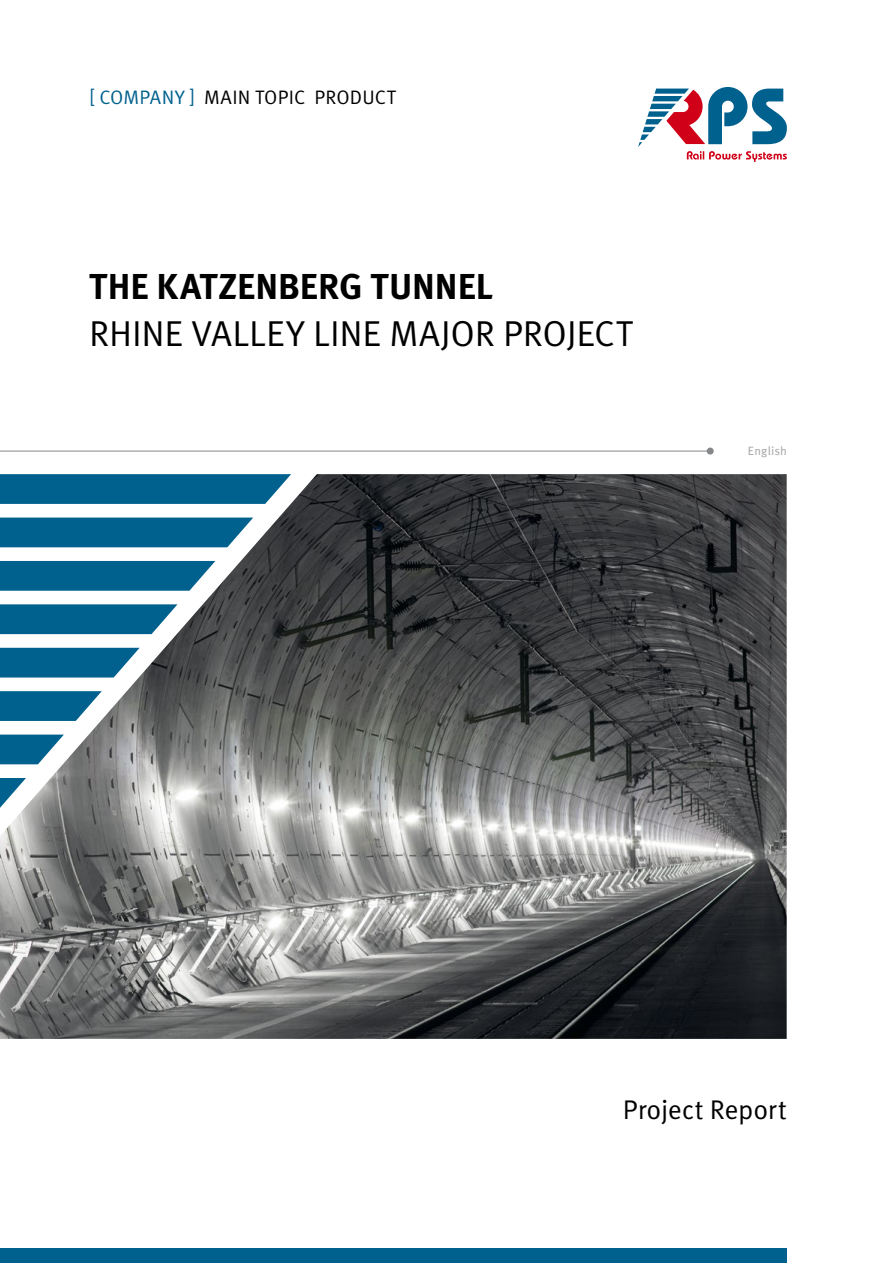
<style>
.page{position:relative;width:893px;height:1263px;background:#fff}
.page>*{position:absolute;margin:0;border:0;box-sizing:border-box;transform-origin:0 0}
.t1{font:36px "Meta Pro";color:#000}
.t2{font:700 36px "Meta Pro";letter-spacing:-.005em;color:#000}
.t3{font:27px "Meta Pro";color:#000}
.t4{font:19.5px "Meta Pro";letter-spacing:.01em;color:#000}
.t5{font:12px "Meta Pro";color:#a1a2a4}
.s1{color:#00618e}
</style>
<div class="page">
<img style="left:0;top:474px;width:787px;height:565px">
<hr style="left:0;top:451px;width:710px;height:1px;background:#87888a">
<div style="left:707px;top:448px;width:7px;height:7px;background:#87888a;border-radius:50%"></div>
<div style="left:0;top:1248px;width:787px;height:15px;background:#00618e"></div>
<svg style="left:638px;top:87px;width:149px;height:75px"></svg>
<p class="t4" style="left:89px;top:85px;width:308px"><span class="s1">[ Company ]</span> main topic Product</p>
<p class="t2" style="left:89px;top:264px;width:405px">THE KATZENBERG TUNNEL</p>
<p class="t1" style="left:89px;top:311px;width:544px">RHIN E VALLEY LIN E MAJOR PROJECT</p>
<p class="t5" style="left:748px;top:443px;width:41px">English</p>
<p class="t3" style="left:623px;top:1092px;width:165px">Project Report</p>
</div>
